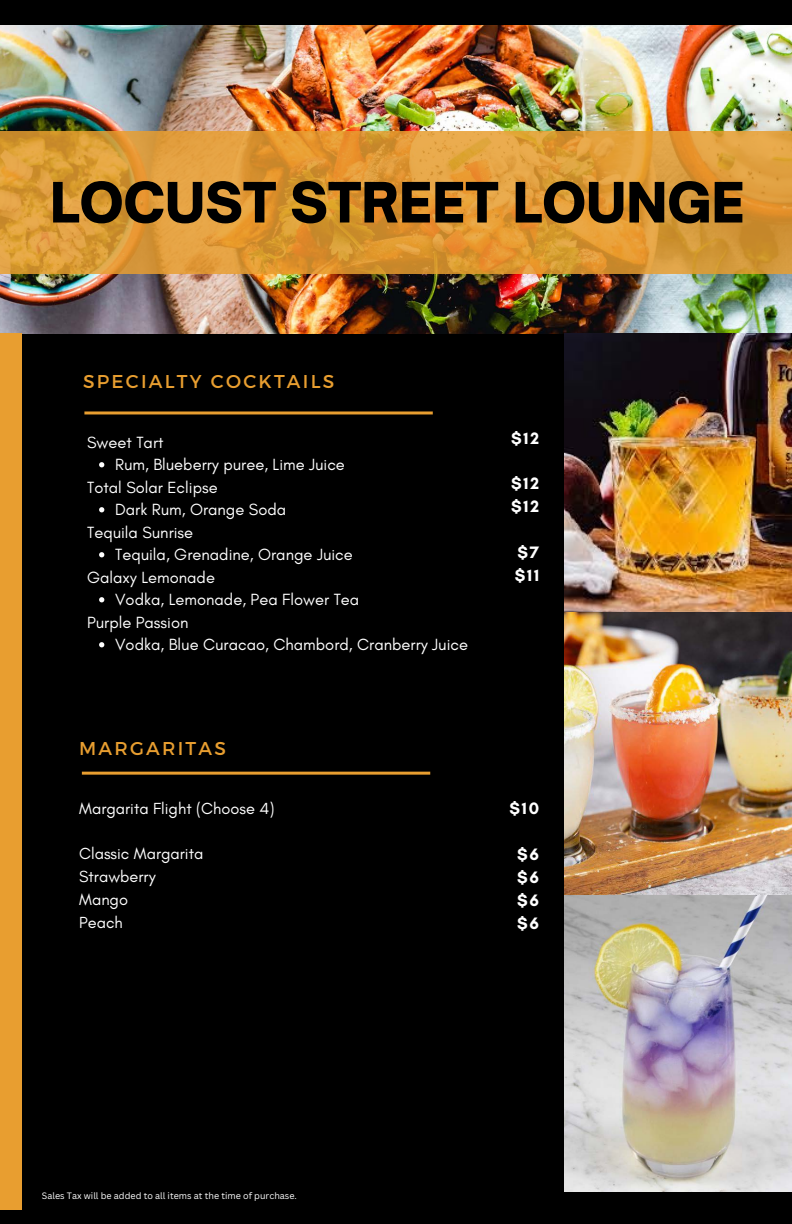
<style>
.page{position:relative;width:792px;height:1224px;background:#000}
.page>*{position:absolute;margin:0;border:0;box-sizing:border-box;transform-origin:0 0}
.t1{font:900 53.2px "Open Sauce One";color:#000}
.t2{font:18.5px "Montserrat";letter-spacing:.12em;color:#e89e30}
.t3{font:700 16.9px/23px "Glacial Indifference";letter-spacing:.11em;color:#fff}
.t4{font:16.5px "Glacial Indifference";color:#fff}
.t5{font:16.4px/22.8px "Glacial Indifference";color:#fff}
.t6{font:9px "Canva Sans";color:#fff}
</style>
<div class="page">
<img style="left:0;top:26px;width:792px;height:307px">
<img style="left:565px;top:333px;width:227px;height:858px">
<svg style="left:0;top:131px;width:792px;height:143px"></svg>
<div style="left:0;top:333px;width:22px;height:877px;background:#e89e30"></div>
<hr style="left:84px;top:411px;width:349px;height:3px;background:#e89e30">
<hr style="left:82px;top:772px;width:348px;height:3px;background:#e89e30">
<svg style="left:99px;top:462px;width:5px;height:5px"></svg>
<svg style="left:99px;top:507px;width:5px;height:5px"></svg>
<svg style="left:99px;top:552px;width:5px;height:5px"></svg>
<svg style="left:99px;top:597px;width:5px;height:5px"></svg>
<svg style="left:99px;top:642px;width:5px;height:5px"></svg>
<h4 class="t1" style="left:50px;top:169px;width:696px">LOCUST STREET LOUNGE</h4>
<h1 class="t2" style="left:83px;top:370px;width:253px">SPECIALTY COCKTAILS</h1>
<h2 class="t4" style="left:87px;top:432px;width:78px">Sweet Tart</h2>
<h3 class="t4" style="left:115px;top:455px;width:231px">Rum, Blueberry puree, Lime Juice</h3>
<h3 class="t4" style="left:87px;top:477px;width:132px">Total Solar Eclipse</h3>
<h3 class="t4" style="left:115px;top:500px;width:173px">Dark Rum, Orange Soda</h3>
<h4 class="t4" style="left:87px;top:522px;width:108px">Tequila Sunrise</h4>
<p class="t4" style="left:115px;top:545px;width:239px">Tequila, Grenadine, Orange Juice</p>
<h4 class="t4" style="left:87px;top:567px;width:129px">Galaxy Lemonade</h4>
<p class="t4" style="left:115px;top:590px;width:246px">Vodka, Lemonade, Pea Flower Tea</p>
<h4 class="t4" style="left:87px;top:612px;width:103px">Purple Passion</h4>
<p class="t4" style="left:115px;top:635px;width:354px">Vodka, Blue Curacao, Chambord, Cranberry Juice</p>
<h3 class="t2" style="left:79px;top:736px;width:148px">MARGARITAS</h3>
<p class="t5" style="left:79px;top:797px;width:197px">Margarita Flight (Choose 4)</p>
<h2 class="t5" style="left:79px;top:842px;width:126px">Classic Margarita<br>Strawberry<br>Mango<br>Peach</h2>
<h4 class="t3" style="left:511px;top:426px;width:30px">$12</h4>
<h4 class="t3" style="left:511px;top:472px;width:30px">$12</h4>
<p class="t3" style="left:511px;top:495px;width:30px">$12</p>
<h4 class="t3" style="left:515px;top:541px;width:26px">$7 $11</h4>
<h3 class="t3" style="left:509px;top:796px;width:31px">$10</h3>
<p class="t3" style="left:517px;top:842px;width:24px;text-align:justify">$6 $6 $6 $6</p>
<h4 class="t6" style="left:42px;top:1190px;width:257px">Sales Tax will be added to all items at the time of purchase.</h4>
</div>
